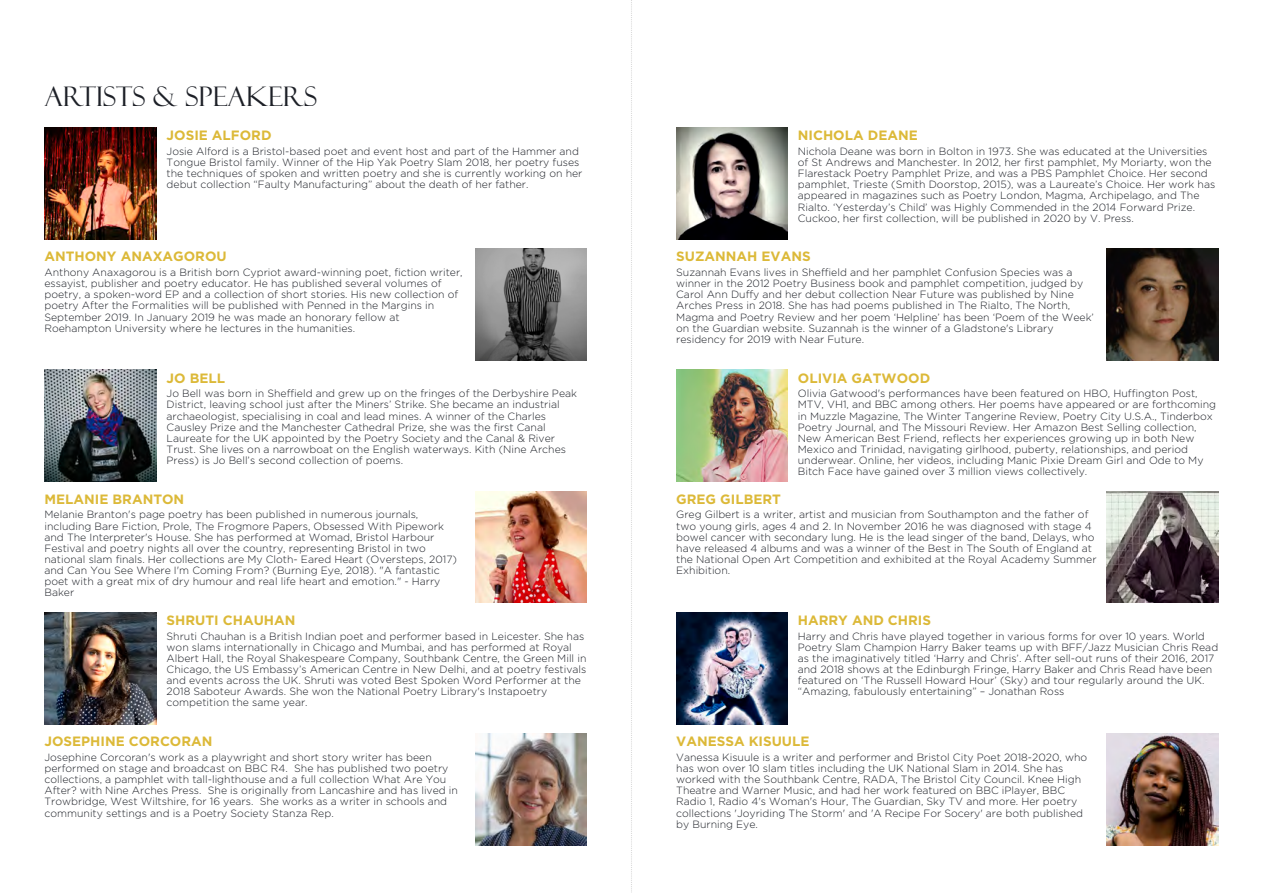
<style>
.page{position:relative;width:1263px;height:893px;background:#fff}
.page>*{position:absolute;margin:0;border:0;box-sizing:border-box;transform-origin:0 0}
.t1{font:27px "Felix Titling";color:#1d2027}
.t2{font:700 13.5px "Gotham";color:#dcb938}
.t3{font:300 10.5px/11.1px "Gotham";color:#1d2027}
</style>
<div class="page">
<svg style="left:631px;top:0;width:1px;height:893px"></svg>
<img style="left:44px;top:128px;width:112px;height:111px">
<img style="left:475px;top:249px;width:112px;height:111px">
<img style="left:44px;top:370px;width:112px;height:112px">
<img style="left:475px;top:491px;width:112px;height:112px">
<img style="left:44px;top:612px;width:112px;height:112px">
<img style="left:475px;top:733px;width:112px;height:112px">
<img style="left:676px;top:128px;width:112px;height:111px">
<img style="left:1106px;top:249px;width:112px;height:111px">
<img style="left:676px;top:370px;width:112px;height:112px">
<img style="left:1106px;top:491px;width:112px;height:112px">
<img style="left:676px;top:612px;width:112px;height:112px">
<img style="left:1106px;top:733px;width:112px;height:112px">
<h1 class="t1" style="left:44px;top:81px;width:274px">ARTISTS &amp; SPEAKERS</h1>
<p class="t2" style="left:167px;top:129px;width:107px">JOSIE ALFORD</p>
<p class="t3" style="left:167px;top:146px;width:417px">Josie Alford is a Bristol-based poet and event host and part of the Hammer and Tongue Bristol family. Winner of the Hip Yak Poetry Slam 2018, her poetry fuses the techniques of spoken and written poetry and she is currently working on her debut collection “Faulty Manufacturing” about the death of her father.</p>
<p class="t2" style="left:44px;top:250px;width:184px">ANTHONY ANAXAGOROU</p>
<p class="t3" style="left:44px;top:267px;width:420px">Anthony Anaxagorou is a British born Cypriot award-winning poet, fiction writer, essayist, publisher and poetry educator. He has published several volumes of poetry, a spoken-word EP and a collection of short stories. His new collection of poetry After the Formalities will be published with Penned in the Margins in September 2019. In January 2019 he was made an honorary fellow at Roehampton University where he lectures in the humanities.</p>
<p class="t2" style="left:167px;top:371px;width:60px">JO BELL</p>
<p class="t3" style="left:167px;top:388px;width:412px">Jo Bell was born in Sheffield and grew up on the fringes of the Derbyshire Peak District, leaving school just after the Miners’ Strike. She became an industrial archaeologist, specialising in coal and lead mines. A winner of the Charles Causley Prize and the Manchester Cathedral Prize, she was the first Canal Laureate for the UK appointed by the Poetry Society and the Canal &amp; River Trust. She lives on a narrowboat on the English waterways. Kith (Nine Arches Press) is Jo Bell’s second collection of poems.</p>
<p class="t2" style="left:44px;top:492px;width:141px">MELANIE BRANTON</p>
<p class="t3" style="left:44px;top:509px;width:414px">Melanie Branton's page poetry has been published in numerous journals, including Bare Fiction, Prole, The Frogmore Papers, Obsessed With Pipework and The Interpreter's House. She has performed at Womad, Bristol Harbour Festival and poetry nights all over the country, representing Bristol in two national slam finals. Her collections are My Cloth- Eared Heart (Oversteps, 2017) and Can You See Where I'm Coming From? (Burning Eye, 2018). "A fantastic poet with a great mix of dry humour and real life heart and emotion." - Harry Baker</p>
<p class="t2" style="left:167px;top:613px;width:130px">SHRUTI CHAUHAN</p>
<p class="t3" style="left:167px;top:630px;width:421px">Shruti Chauhan is a British Indian poet and performer based in Leicester. She has won slams internationally in Chicago and Mumbai, and has performed at Royal Albert Hall, the Royal Shakespeare Company, Southbank Centre, the Green Mill in Chicago, the US Embassy’s American Centre in New Delhi, and at poetry festivals and events across the UK. Shruti was voted Best Spoken Word Performer at the 2018 Saboteur Awards. She won the National Poetry Library's Instapoetry competition the same year.</p>
<p class="t2" style="left:44px;top:735px;width:170px">JOSEPHINE CORCORAN</p>
<p class="t3" style="left:44px;top:752px;width:415px">Josephine Corcoran's work as a playwright and short story writer has been performed on stage and broadcast on BBC R4. She has published two poetry collections, a pamphlet with tall-lighthouse and a full collection What Are You After? with Nine Arches Press. She is originally from Lancashire and has lived in Trowbridge, West Wiltshire, for 16 years. She works as a writer in schools and community settings and is a Poetry Society Stanza Rep.</p>
<p class="t2" style="left:798px;top:129px;width:121px">NICHOLA DEANE</p>
<p class="t3" style="left:798px;top:146px;width:419px">Nichola Deane was born in Bolton in 1973. She was educated at the Universities of St Andrews and Manchester. In 2012, her first pamphlet, My Moriarty, won the Flarestack Poetry Pamphlet Prize, and was a PBS Pamphlet Choice. Her second pamphlet, Trieste (Smith Doorstop, 2015), was a Laureate’s Choice. Her work has appeared in magazines such as Poetry London, Magma, Archipelago, and The Rialto. ‘Yesterday’s Child’ was Highly Commended in the 2014 Forward Prize.<br>Cuckoo, her first collection, will be published in 2020 by V. Press.</p>
<p class="t2" style="left:676px;top:250px;width:136px">SUZANNAH EVANS</p>
<p class="t3" style="left:676px;top:267px;width:419px">Suzannah Evans lives in Sheffield and her pamphlet Confusion Species was a winner in the 2012 Poetry Business book and pamphlet competition, judged by Carol Ann Duffy and her debut collection Near Future was published by Nine Arches Press in 2018. She has had poems published in The Rialto, The North, Magma and Poetry Review and her poem ‘Helpline’ has been ‘Poem of the Week’ on the Guardian website. Suzannah is the winner of a Gladstone's Library residency for 2019 with Near Future.</p>
<p class="t2" style="left:798px;top:371px;width:134px">OLIVIA GATWOOD</p>
<p class="t3" style="left:798px;top:388px;width:420px">Olivia Gatwood's performances have been featured on HBO, Huffington Post, MTV, VH1, and BBC among others. Her poems have appeared or are forthcoming in Muzzle Magazine, The Winter Tangerine Review, Poetry City U.S.A., Tinderbox Poetry Journal, and The Missouri Review. Her Amazon Best Selling collection, New American Best Friend, reflects her experiences growing up in both New Mexico and Trinidad, navigating girlhood, puberty, relationships, and period underwear. Online, her videos, including Manic Pixie Dream Girl and Ode to My Bitch Face have gained over 3 million views collectively.</p>
<p class="t2" style="left:676px;top:492px;width:106px">GREG GILBERT</p>
<p class="t3" style="left:676px;top:509px;width:422px">Greg Gilbert is a writer, artist and musician from Southampton and the father of two young girls, ages 4 and 2. In November 2016 he was diagnosed with stage 4 bowel cancer with secondary lung. He is the lead singer of the band, Delays, who have released 4 albums and was a winner of the Best in The South of England at the National Open Art Competition and exhibited at the Royal Academy Summer Exhibition.</p>
<p class="t2" style="left:798px;top:613px;width:135px">HARRY AND CHRIS</p>
<p class="t3" style="left:798px;top:630px;width:422px">Harry and Chris have played together in various forms for over 10 years. World Poetry Slam Champion Harry Baker teams up with BFF/Jazz Musician Chris Read as the imaginatively titled ‘Harry and Chris’. After sell-out runs of their 2016, 2017 and 2018 shows at the Edinburgh Fringe, Harry Baker and Chris Read have been featured on ‘The Russell Howard Hour’ (Sky) and tour regularly around the UK. “Amazing, fabulously entertaining” – Jonathan Ross</p>
<p class="t2" style="left:676px;top:735px;width:135px">VANESSA KISUULE</p>
<p class="t3" style="left:676px;top:752px;width:412px">Vanessa Kisuule is a writer and performer and Bristol City Poet 2018-2020, who has won over 10 slam titles including the UK National Slam in 2014. She has worked with the Southbank Centre, RADA, The Bristol City Council. Knee High Theatre and Warner Music, and had her work featured on BBC iPlayer, BBC Radio 1, Radio 4's Woman's Hour, The Guardian, Sky TV and more. Her poetry collections 'Joyriding The Storm' and 'A Recipe For Socery' are both published by Burning Eye.</p>
</div>
